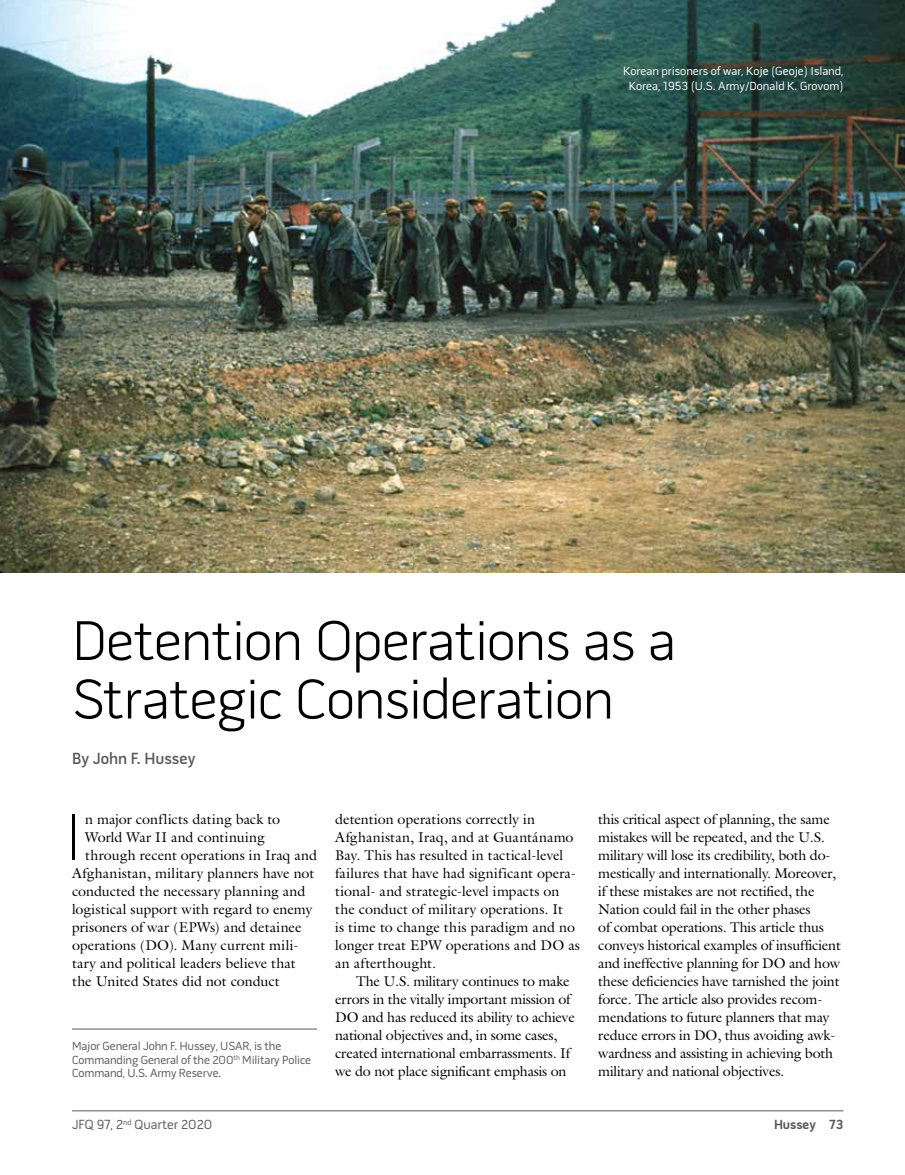
<style>
.page{position:relative;width:905px;height:1175px;background:#fff}
.page>*{position:absolute;margin:0;border:0;box-sizing:border-box;transform-origin:0 0}
.t1{font:100 67.2px "Pill Gothic 600 mg";color:#000}
.t2{font:300 57px/58.5px "Pill Gothic 600 mg";letter-spacing:-.015em;color:#000}
.t3{font:600 16.5px "Pill Gothic 600 mg";color:#58595b}
.t4{font:14.25px/18px "Galliard Std";letter-spacing:-.015em;color:#000}
.t5{font:14.25px/18px "Galliard Std";letter-spacing:.005em;color:#000}
.t6{font:14.25px "Galliard Std";letter-spacing:.015em;color:#000}
.t7{font:14.25px "Galliard Std";letter-spacing:.01em;color:#000}
.t8{font:13.5px "Pill Gothic 600 mg";color:#58595b}
.t9{font:700 13.5px "Pill Gothic 600 mg";color:#58595b}
.t10{font:12px/13.5px "Pill Gothic 600 mg";letter-spacing:-.01em;color:#58595b}
.t11{font:12px/15px "Pill Gothic 600 mg";color:#fff;text-align:center}
</style>
<div class="page">
<hr style="left:72px;top:1110px;width:771px;height:1px;background:#58595b">
<hr style="left:72px;top:1028px;width:245px;height:1px;background:#58595b">
<img style="left:0;top:0;width:904px;height:573px">
<p class="t11" style="left:623px;top:64px;width:222px">Korean prisoners of war, Koje (Geoje) Island,<br>Korea, 1953 (U.S. Army/Donald K. Grovom)</p>
<h2 class="t2" style="left:72px;top:616px;width:605px">Detention Operations as a<br>Strategic Consideration</h2>
<p class="t3" style="left:72px;top:751px;width:125px">By John F. Hussey</p>
<h1 class="t1" style="left:64px;top:810px;width:20px">I</h1>
<p class="t5" style="left:85px;top:809px;width:196px">n major conflicts dating back to</p>
<p class="t4" style="left:85px;top:827px;width:181px">World War II and continuing</p>
<p class="t4" style="left:85px;top:845px;width:233px">through recent operations in Iraq and</p>
<p class="t6" style="left:72px;top:864px;width:244px">Afghanistan, military planners have not</p>
<p class="t5" style="left:72px;top:881px;width:235px">conducted the necessary planning and</p>
<p class="t4" style="left:72px;top:899px;width:242px">logistical support with regard to enemy</p>
<p class="t4" style="left:72px;top:917px;width:231px">prisoners of war (EPWs) and detainee</p>
<p class="t7" style="left:72px;top:936px;width:228px">operations (DO). Many current mili-</p>
<p class="t5" style="left:72px;top:953px;width:225px">tary and political leaders believe that</p>
<p class="t4" style="left:72px;top:971px;width:209px">the United States did not conduct</p>
<p class="t10" style="left:72px;top:1040px;width:240px">Major General John F. Hussey, USAR, is the<br>Commanding General of the 200<sup>th</sup> Military Police<br>Command, U.S. Army Reserve.</p>
<p class="t5" style="left:335px;top:809px;width:246px">detention operations correctly in Afghanistan, Iraq, and at Guantánamo Bay. This has resulted in tactical-level failures that have had significant opera&shy;tional- and strategic-level impacts on the conduct of military operations. It<br>is time to change this paradigm and no longer treat EPW operations and DO as an afterthought.</p>
<p class="t4" style="left:335px;top:971px;width:241px;text-indent:21px">The U.S. military continues to make errors in the vitally important mission of DO and has reduced its ability to achieve national objectives and, in some cases, created international embarrassments. If we do not place significant emphasis on</p>
<p class="t4" style="left:598px;top:809px;width:244px">this critical aspect of planning, the same mistakes will be repeated, and the U.S. military will lose its credibility, both do&shy;mestically and internationally. Moreover, if these mistakes are not rectified, the Nation could fail in the other phases<br>of combat operations. This article thus conveys historical examples of insufficient and ineffective planning for DO and how these deficiencies have tarnished the joint force. The article also provides recom&shy;mendations to future planners that may reduce errors in DO, thus avoiding awk&shy;wardness and assisting in achieving both military and national objectives.</p>
<p class="t8" style="left:72px;top:1119px;width:142px">JFQ 97, 2<sup>nd</sup> Quarter 2020</p>
<p class="t9" style="left:773px;top:1119px;width:71px">Hussey 73</p>
</div>
